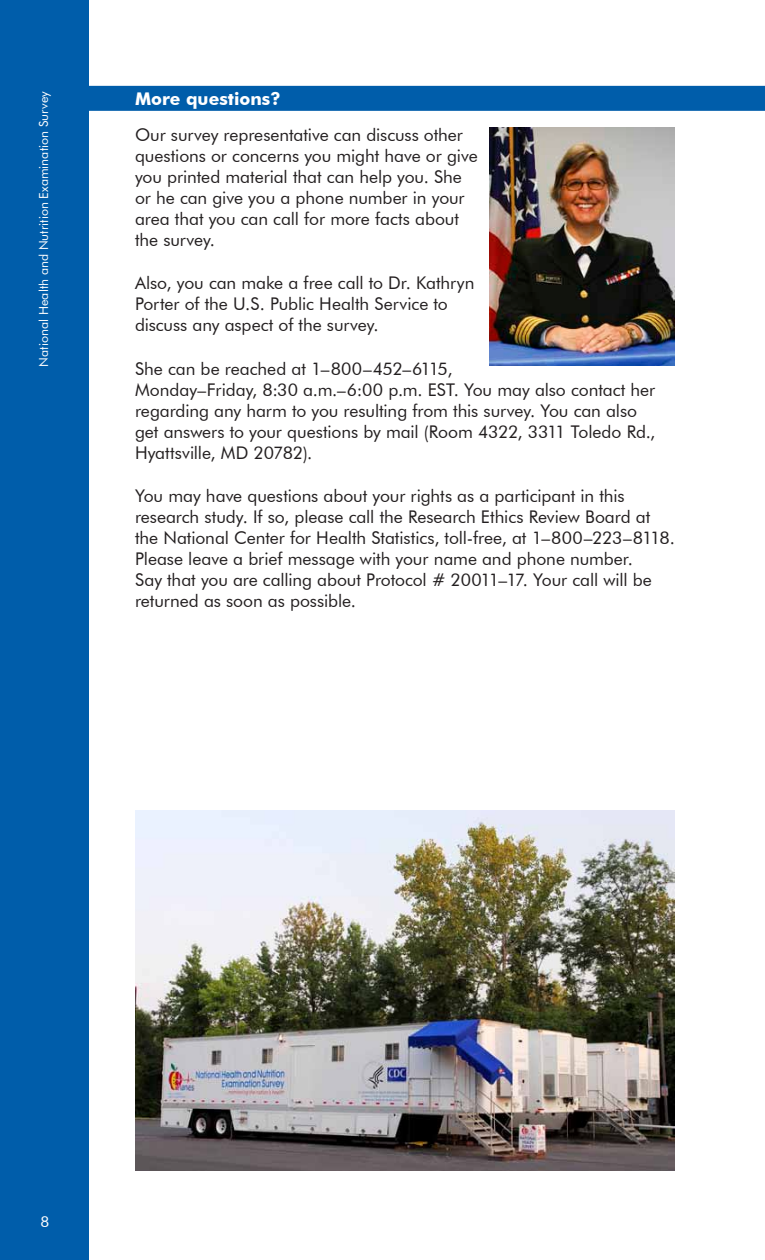
<style>
.page{position:relative;width:765px;height:1260px;background:#fff}
.page>*{position:absolute;margin:0;border:0;box-sizing:border-box;transform-origin:0 0}
.body_text{font:17.5px/21px "Futura BT";letter-spacing:-.005em;color:#231f20}
.t1{font:700 17.5px "Futura BT";color:#fff}
.t2{font:15px "Futura BT";color:#fff}
.t3{font:12.5px "Futura BT";letter-spacing:.005em;color:#fff}
</style>
<div class="page">
<div style="left:0;top:0;width:88px;height:1260px;background:#005daa"></div>
<div style="left:72px;top:86px;width:693px;height:25px;background:#005daa"></div>
<img style="left:135px;top:810px;width:540px;height:361px">
<img style="left:490px;top:128px;width:185px;height:238px">
<p class="t3" style="left:36px;top:367px;width:277px;rotate:-90deg">National Health and Nutrition Examination Survey</p>
<p class="t1" style="left:135px;top:88px;width:147px">More questions?</p>
<p class="body_text" style="left:135px;top:124px;width:344px">Our survey representative can discuss other questions or concerns you might have or give you printed material that can help you. She or he can give you a phone number in your area that you can call for more facts about the survey.</p>
<p class="body_text" style="left:135px;top:272px;width:341px">Also, you can make a free call to Dr. Kathryn<br>Porter of the U.S. Public Health Service to discuss any aspect of the survey.</p>
<p class="body_text" style="left:135px;top:358px;width:522px">She can be reached at 1–800–452–6115,<br>Monday–Friday, 8:30 a.m.–6:00 p.m. EST. You may also contact her regarding any harm to you resulting from this survey. You can also get answers to your questions by mail (Room 4322, 3311 Toledo Rd., Hyattsville, MD 20782).</p>
<p class="body_text" style="left:135px;top:485px;width:541px">You may have questions about your rights as a participant in this research study. If so, please call the Research Ethics Review Board at the National Center for Health Statistics, toll-free, at 1–800–223–8118.<br>Please leave a brief message with your name and phone number.<br>Say that you are calling about Protocol # 20011–17. Your call will be returned as soon as possible.</p>
<p class="t2" style="left:41px;top:1212px;width:10px">8</p>
</div>
